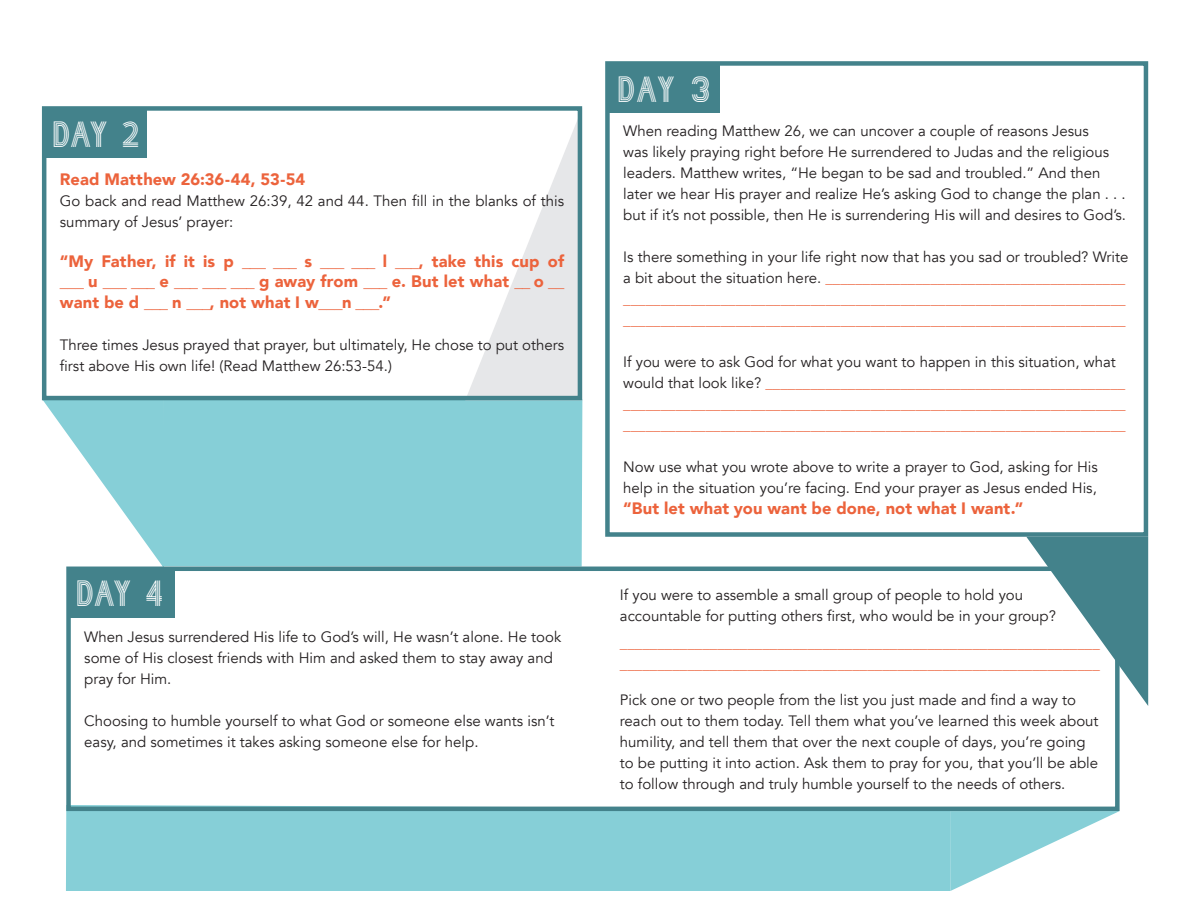
<style>
.page{position:relative;width:1188px;height:918px;background:#fff}
.page>*{position:absolute;margin:0;border:0;box-sizing:border-box;transform-origin:0 0}
.t1{font:36px "Paralines";letter-spacing:-.05em;color:#fff}
.t2{font:900 16.5px/20.4px "Avenir";letter-spacing:.01em;color:#ec633c;text-align:justify}
.t3{font:15px/21px "Avenir";color:#231f20}
.t4{font:15px "Avenir";color:#ec633c}
.s1{color:#ec633c}
</style>
<div class="page">
<div style="left:164px;top:400px;width:418px;height:167px;background:#86cfd7"></div>
<div style="left:66px;top:805px;width:884px;height:86px;background:#86cfd7"></div>
<svg style="left:467px;top:122px;width:110px;height:273px"></svg>
<svg style="left:42px;top:400px;width:122px;height:167px"></svg>
<svg style="left:950px;top:811px;width:170px;height:80px"></svg>
<div style="left:605px;top:61px;width:543px;height:476px;border:4px solid #43828b"></div>
<div style="left:42px;top:106px;width:540px;height:294px;border:4px solid #43828b"></div>
<div style="left:66px;top:567px;width:1054px;height:244px;border:4px solid #43828b"></div>
<div style="left:608px;top:63px;width:112px;height:50px;background:#43828b"></div>
<div style="left:45px;top:108px;width:101px;height:50px;background:#43828b"></div>
<div style="left:69px;top:568px;width:105px;height:50px;background:#43828b"></div>
<svg style="left:1026px;top:537px;width:122px;height:169px"></svg>
<p class="t1" style="left:52px;top:114px;width:89px">DAY 2</p>
<p class="t2" style="left:60px;top:168px;width:247px">Read Matthew 26:36-44, 53-54</p>
<p class="t3" style="left:60px;top:190px;width:506px">Go back and read Matthew 26:39, 42 and 44. Then fill in the blanks of this summary of Jesus’ prayer:</p>
<p class="t2" style="left:60px;top:251px;width:506px">“My Father, if it is p ___ ___ s ___ ___ l ___, take this cup of ___ u ___ ___ e ___ ___ ___ g away from ___ e. But let what __ o __ want be d ___ n ___, not what I w___n ___.”</p>
<p class="t3" style="left:60px;top:335px;width:506px">Three times Jesus prayed that prayer, but ultimately, He chose to put others first above His own life! (Read Matthew 26:53-54.)</p>
<p class="t1" style="left:76px;top:573px;width:89px">DAY 4</p>
<p class="t3" style="left:84px;top:626px;width:478px">When Jesus surrendered His life to God’s will, He wasn’t alone. He took some of His closest friends with Him and asked them to stay away and pray for Him.</p>
<p class="t3" style="left:84px;top:710px;width:472px">Choosing to humble yourself to what God or someone else wants isn’t easy, and sometimes it takes asking someone else for help.</p>
<p class="t1" style="left:617px;top:69px;width:95px">DAY 3</p>
<p class="t3" style="left:623px;top:121px;width:504px">When reading Matthew 26, we can uncover a couple of reasons Jesus<br>was likely praying right before He surrendered to Judas and the religious leaders. Matthew writes, “He began to be sad and troubled.” And then later we hear His prayer and realize He’s asking God to change the plan . . . but if it’s not possible, then He is surrendering His will and desires to God’s.</p>
<p class="t3" style="left:623px;top:247px;width:507px">Is there something in your life right now that has you sad or troubled? Write a bit about the situation here. <span class="s1">________________________________________</span></p>
<p class="t4" style="left:623px;top:290px;width:504px">___________________________________________________________________</p>
<p class="t4" style="left:623px;top:311px;width:504px">___________________________________________________________________</p>
<p class="t3" style="left:623px;top:352px;width:504px">If you were to ask God for what you want to happen in this situation, what would that look like? <span class="s1">________________________________________________</span></p>
<p class="t4" style="left:623px;top:395px;width:504px">___________________________________________________________________</p>
<p class="t4" style="left:623px;top:416px;width:504px">___________________________________________________________________</p>
<p class="t3" style="left:623px;top:457px;width:476px">Now use what you wrote above to write a prayer to God, asking for His help in the situation you’re facing. End your prayer as Jesus ended His,</p>
<p class="t2" style="left:623px;top:498px;width:402px">“But let what you want be done, not what I want.”</p>
<p class="t3" style="left:620px;top:584px;width:438px">If you were to assemble a small group of people to hold you accountable for putting others first, who would be in your group?</p>
<p class="t4" style="left:620px;top:633px;width:481px">________________________________________________________________</p>
<p class="t4" style="left:620px;top:654px;width:481px">________________________________________________________________</p>
<p class="t3" style="left:620px;top:689px;width:480px">Pick one or two people from the list you just made and find a way to reach out to them today. Tell them what you’ve learned this week about humility, and tell them that over the next couple of days, you’re going to be putting it into action. Ask them to pray for you, that you’ll be able to follow through and truly humble yourself to the needs of others.</p>
</div>
